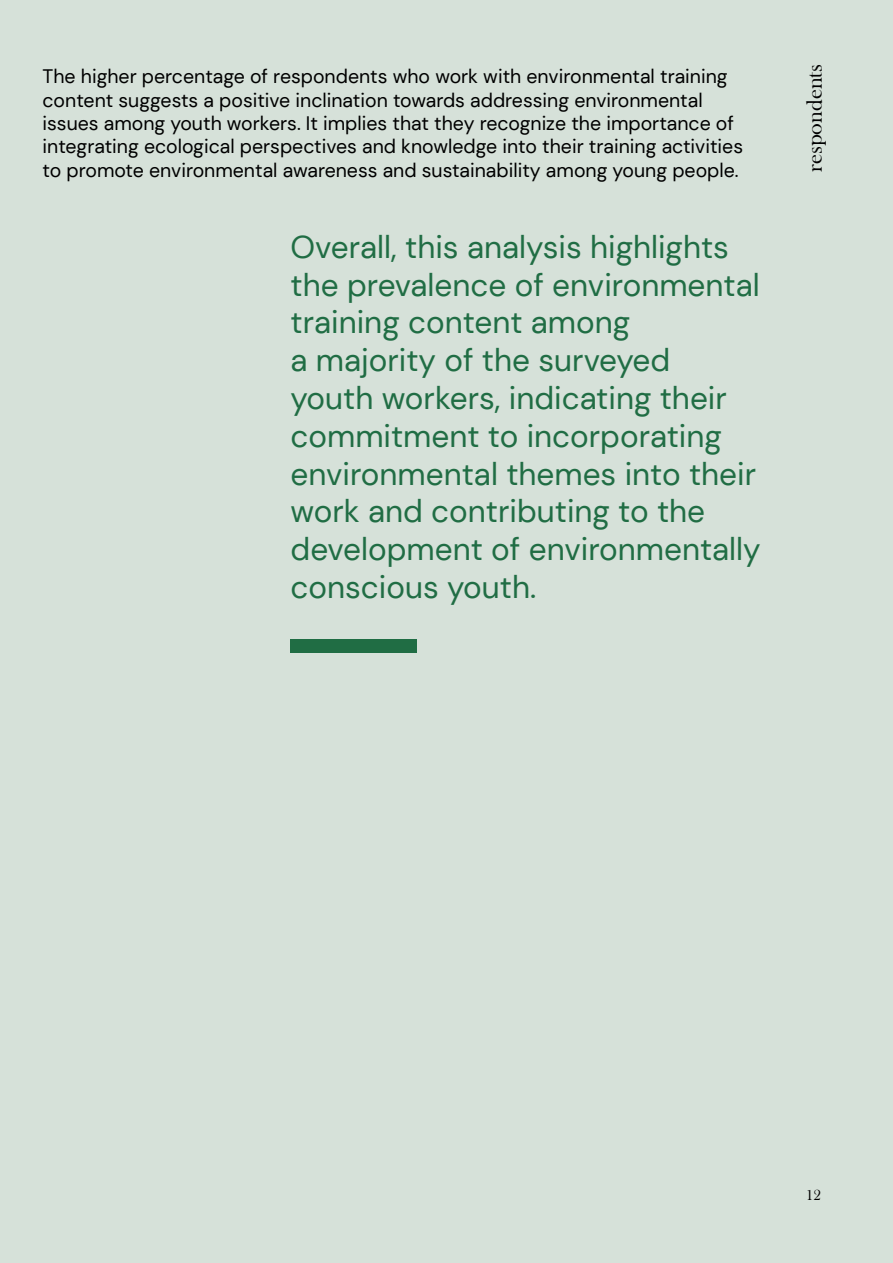
<style>
.page{position:relative;width:893px;height:1263px;background:#d6e1d9}
.page>*{position:absolute;margin:0;border:0;box-sizing:border-box;transform-origin:0 0}
.t1{font:31.5px/37.8px "DM Sans";color:#206d44}
.t2{font:22.5px "Bask Old Face";color:#000}
.t3{font:19.5px/23.4px "DM Sans";color:#000}
.t4{font:15px "Bask Old Face";color:#000}
</style>
<div class="page">
<div style="left:291px;top:640px;width:126px;height:13px;background:#206d44"></div>
<p class="t3" style="left:43px;top:65px;width:702px">The higher percentage of respondents who work with environmental training content suggests a positive inclination towards addressing environmental issues among youth workers. It implies that they recognize the importance of integrating ecological perspectives and knowledge into their training activities to promote environmental awareness and sustainability among young people.</p>
<p class="t1" style="left:291px;top:228px;width:472px">Overall, this analysis highlights the prevalence of environmental training content among<br>a majority of the surveyed youth workers, indicating their commitment to incorporating environmental themes into their work and contributing to the development of environmentally conscious youth.</p>
<p class="t2" style="left:802px;top:172px;width:110px;rotate:-90deg">respondents</p>
<p class="t4" style="left:806px;top:1186px;width:16px">12</p>
</div>
